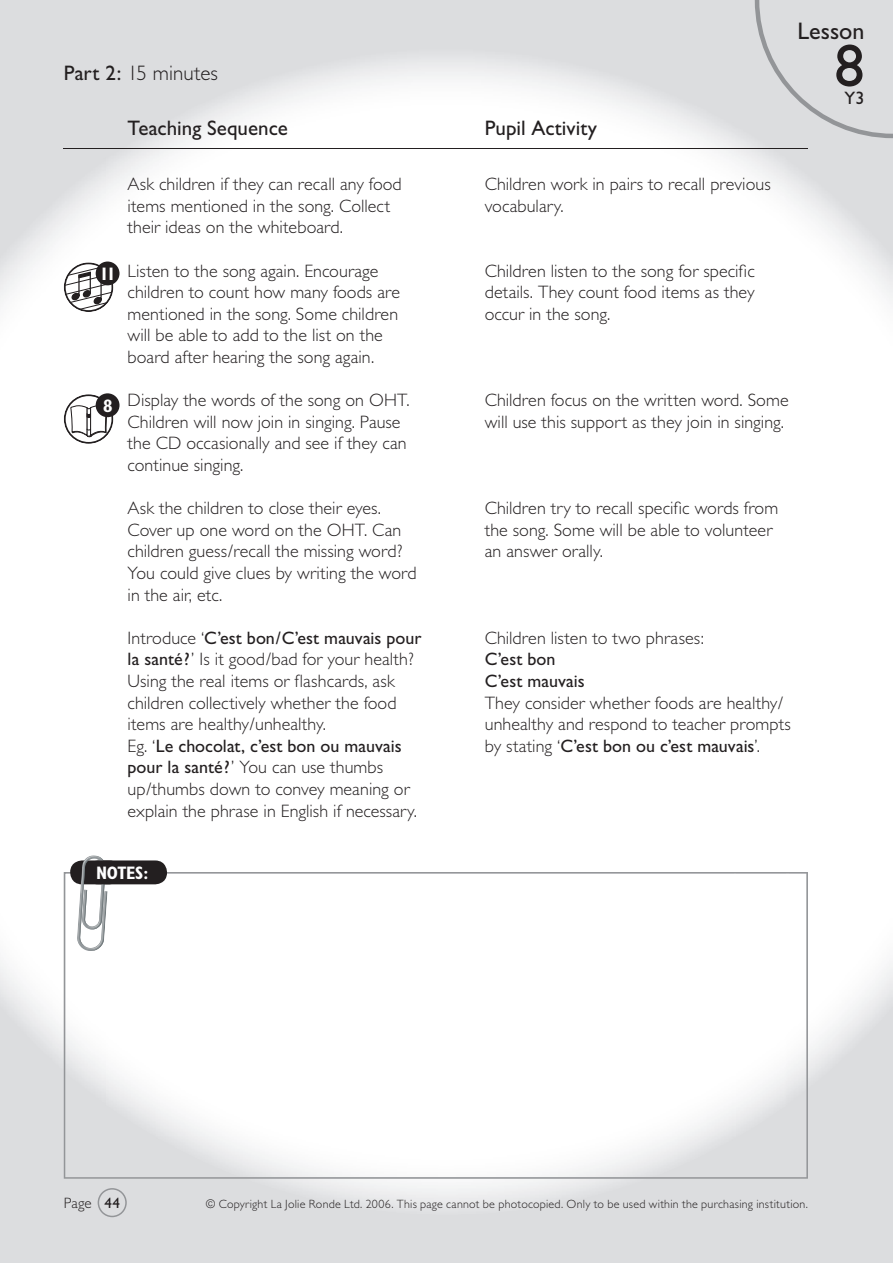
<style>
.page{position:relative;width:893px;height:1263px;background:#dcdddf}
.page>*{position:absolute;margin:0;border:0;box-sizing:border-box;transform-origin:0 0}
.t1{font:60px "Gill Sans";color:#231f20}
.t2{font:24px "Gill Sans";color:#231f20}
.t3{font:21px "Gill Sans";color:#231f20}
.t4{font:300 21px "Gill Sans";color:#231f20}
.t5{font:700 condensed 18.15px "Gill Sans";letter-spacing:-.025em;color:#fff}
.t6{font:300 18px/21.6px "Gill Sans";letter-spacing:.005em;color:#231f20}
.t7{font:18px/21.6px "Gill Sans";letter-spacing:.005em;color:#231f20}
.t8{font:300 15px "Gill Sans";color:#231f20}
.t9{font:300 12px "Gill Sans";letter-spacing:.02em;color:#231f20}
.s1{font-weight:400}
</style>
<div class="page">
<div style="left:158px;top:60px;width:576px;height:812px;background:#fff"></div>
<div style="left:106px;top:139px;width:52px;height:721px;background:#fff"></div>
<div style="left:734px;top:137px;width:53px;height:735px;background:#fff"></div>
<img style="left:0;top:174px;width:106px;height:916px">
<img style="left:787px;top:173px;width:106px;height:902px">
<img style="left:70px;top:860px;width:97px;height:8px">
<hr style="left:64px;top:148px;width:744px;height:1px;background:#231f20">
<svg style="left:98px;top:1188px;width:29px;height:29px"></svg>
<svg style="left:755px;top:0;width:138px;height:138px"></svg>
<svg style="left:65px;top:395px;width:47px;height:48px"></svg>
<div style="left:64px;top:394px;width:49px;height:50px;border:2px solid #231f20;border-radius:50%"></div>
<svg style="left:70px;top:403px;width:38px;height:41px"></svg>
<div style="left:96px;top:393px;width:24px;height:24px;background:#231f20;border-radius:50%"></div>
<svg style="left:65px;top:263px;width:47px;height:48px"></svg>
<div style="left:64px;top:262px;width:49px;height:50px;border:2px solid #231f20;border-radius:50%"></div>
<div style="left:96px;top:261px;width:24px;height:24px;background:#231f20;border-radius:50%"></div>
<svg style="left:64px;top:872px;width:744px;height:307px;fill:#fff"></svg>
<div style="left:70px;top:860px;width:97px;height:24px;background:#231f20;border-radius:12px"></div>
<svg style="left:77px;top:855px;width:31px;height:97px"></svg>
<div style="left:86px;top:860px;width:35px;height:24px;background:#231f20;border-radius:12px"></div>
<p class="t4" style="left:64px;top:61px;width:156px"><span class="s1">Part 2:</span> 15 minutes</p>
<p class="t5" style="left:100px;top:263px;width:18px">11</p>
<p class="t5" style="left:103px;top:395px;width:11px">8</p>
<p class="t3" style="left:128px;top:116px;width:162px">Teaching Sequence</p>
<p class="t6" style="left:128px;top:173px;width:276px">Ask children if they can recall any food items mentioned in the song. Collect their ideas on the whiteboard.</p>
<p class="t6" style="left:128px;top:260px;width:274px">Listen to the song again. Encourage children to count how many foods are mentioned in the song. Some children will be able to add to the list on the board after hearing the song again.</p>
<p class="t6" style="left:128px;top:389px;width:284px">Display the words of the song on OHT.<br>Children will now join in singing. Pause the CD occasionally and see if they can continue singing.</p>
<p class="t6" style="left:128px;top:497px;width:291px">Ask the children to close their eyes.<br>Cover up one word on the OHT. Can children guess/recall the missing word?<br>You could give clues by writing the word in the air, etc.</p>
<p class="t6" style="left:128px;top:627px;width:295px">Introduce ‘<span class="s1">C’est bon/C’est mauvais pour la santé?</span>’ Is it good/bad for your health?<br>Using the real items or flashcards, ask children collectively whether the food items are healthy/unhealthy.<br>Eg. ‘<span class="s1">Le chocolat, c’est bon ou mauvais pour la santé?</span>’ You can use thumbs up/thumbs down to convey meaning or explain the phrase in English if necessary.</p>
<p class="t5" style="left:96px;top:862px;width:54px">NOTES:</p>
<p class="t3" style="left:485px;top:116px;width:114px">Pupil Activity</p>
<p class="t6" style="left:485px;top:173px;width:287px">Children work in pairs to recall previous vocabulary.</p>
<p class="t6" style="left:485px;top:260px;width:272px;text-align:justify">Children listen to the song for specific details. They count food items as they occur in the song.</p>
<h2 class="t2" style="left:797px;top:18px;width:68px">Lesson</h2>
<h1 class="t1" style="left:834px;top:31px;width:31px">8</h1>
<p class="t7" style="left:844px;top:87px;width:21px">Y3</p>
<p class="t6" style="left:485px;top:389px;width:305px">Children focus on the written word. Some will use this support as they join in singing.</p>
<p class="t6" style="left:485px;top:497px;width:295px">Children try to recall specific words from the song. Some will be able to volunteer an answer orally.</p>
<p class="t6" style="left:485px;top:627px;width:221px">Children listen to two phrases:</p>
<p class="t7" style="left:485px;top:648px;width:101px">C’est bon<br>C’est mauvais</p>
<p class="t6" style="left:485px;top:692px;width:308px">They consider whether foods are healthy/ unhealthy and respond to teacher prompts by stating ‘<span class="s1">C’est bon ou c’est mauvais</span>’.</p>
<p class="t8" style="left:64px;top:1194px;width:58px">Page <span class="s1">44</span></p>
<p class="t9" style="left:206px;top:1197px;width:604px">© Copyright La Jolie Ronde Ltd. 2006. This page cannot be photocopied. Only to be used within the purchasing institution.</p>
</div>
